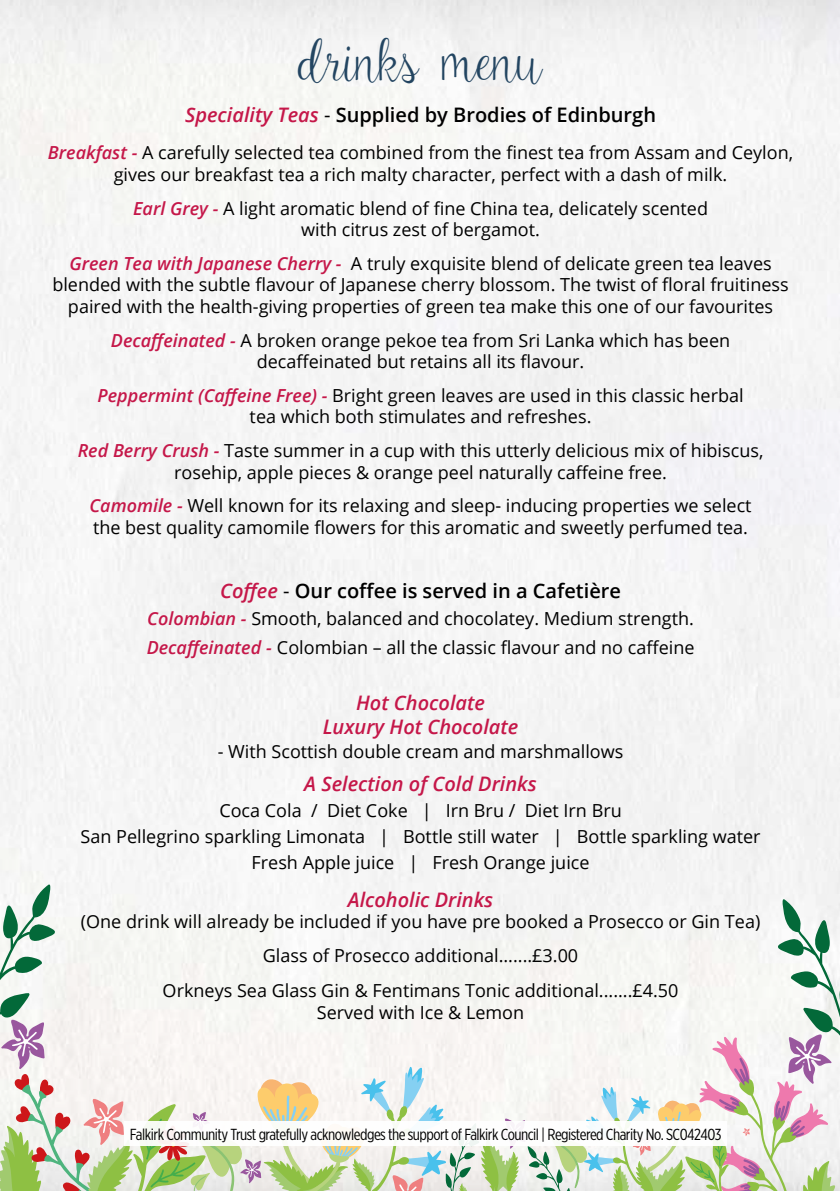
<style>
.page{position:relative;width:840px;height:1191px;background:#fff}
.page>*{position:absolute;margin:0;border:0;box-sizing:border-box;transform-origin:0 0}
.t1{font:41.2px "Amelia";letter-spacing:-.05em;color:#234561}
.t2{font:600 20px "Open Sans";color:#000}
.t3{font:italic 600 20px/23.8px "Open Sans";color:#c51749;text-align:center}
.t4{font:18px/21.6px "Open Sans";color:#000;text-align:center}
.t5{font:16px "Gotham X Narrow";letter-spacing:-.03em;color:#000}
.s1{font-style:italic;color:#c51749}
.s2{font-weight:400}
.s3{font-weight:600;font-style:italic;color:#c51749}
</style>
<div class="page">
<svg style="left:0;top:884px;width:839px;height:307px"></svg>
<div style="left:124px;top:1121px;width:602px;height:24px;background:#fff"></div>
<h1 class="t1" style="left:297px;top:41px;width:247px">drinks menu</h1>
<p class="t2" style="left:185px;top:101px;width:472px"><span class="s1">Speciality Teas</span> <span class="s2">-</span> Supplied by Brodies of Edinburgh</p>
<p class="t4" style="left:48px;top:142px;width:746px"><span class="s3">Breakfast -</span> A carefully selected tea combined from the finest tea from Assam and Ceylon, gives our breakfast tea a rich malty character, perfect with a dash of milk.</p>
<p class="t4" style="left:133px;top:197px;width:576px"><span class="s3">Earl Grey -</span> A light aromatic blend of fine China tea, delicately scented with citrus zest of bergamot.</p>
<p class="t4" style="left:52px;top:252px;width:737px"><span class="s3">Green Tea with Japanese Cherry -</span> A truly exquisite blend of delicate green tea leaves blended with the subtle flavour of Japanese cherry blossom. The twist of floral fruitiness paired with the health-giving properties of green tea make this one of our favourites</p>
<p class="t4" style="left:111px;top:329px;width:620px"><span class="s3">Decaffeinated -</span> A broken orange pekoe tea from Sri Lanka which has been decaffeinated but retains all its flavour.</p>
<p class="t4" style="left:97px;top:384px;width:647px"><span class="s3">Peppermint (Caffeine Free) -</span> Bright green leaves are used in this classic herbal tea which both stimulates and refreshes.</p>
<p class="t4" style="left:78px;top:439px;width:686px"><span class="s3">Red Berry Crush -</span> Taste summer in a cup with this utterly delicious mix of hibiscus, rosehip, apple pieces &amp; orange peel naturally caffeine free.</p>
<p class="t4" style="left:89px;top:494px;width:663px;text-align:left"><span class="s3">Camomile -</span> Well known for its relaxing and sleep- inducing properties we select the best quality camomile flowers for this aromatic and sweetly perfumed tea.</p>
<p class="t2" style="left:220px;top:576px;width:402px"><span class="s1">Coffee</span> <span class="s2">-</span> Our coffee is served in a Cafetière</p>
<p class="t4" style="left:147px;top:603px;width:549px;line-height:29.4px;text-align:left"><span class="s3">Colombian -</span> Smooth, balanced and chocolatey. Medium strength.<br><span class="s3">Decaffeinated -</span> Colombian – all the classic flavour and no caffeine</p>
<p class="t3" style="left:322px;top:690px;width:197px">Hot Chocolate<br>Luxury Hot Chocolate</p>
<p class="t4" style="left:217px;top:740px;width:407px">- With Scottish double cream and marshmallows</p>
<p class="t3" style="left:304px;top:771px;width:234px">A Selection of Cold Drinks</p>
<p class="t4" style="left:80px;top:797px;width:681px;line-height:25.8px">Coca Cola / Diet Coke | Irn Bru / Diet Irn Bru<br>San Pellegrino sparkling Limonata | Bottle still water | Bottle sparkling water<br>Fresh Apple juice | Fresh Orange juice</p>
<p class="t3" style="left:347px;top:887px;width:147px">Alcoholic Drinks</p>
<p class="t4" style="left:81px;top:904px;width:680px;line-height:33.6px">(One drink will already be included if you have pre booked a Prosecco or Gin Tea)<br>Glass of Prosecco additional.......£3.00</p>
<p class="t4" style="left:162px;top:979px;width:517px">Orkneys Sea Glass Gin &amp; Fentimans Tonic additional.......£4.50<br>Served with Ice &amp; Lemon</p>
<p class="t5" style="left:130px;top:1124px;width:592px">Falkirk Community Trust gratefully acknowledges the support of Falkirk Council | Registered Charity No. SC042403</p>
</div>
